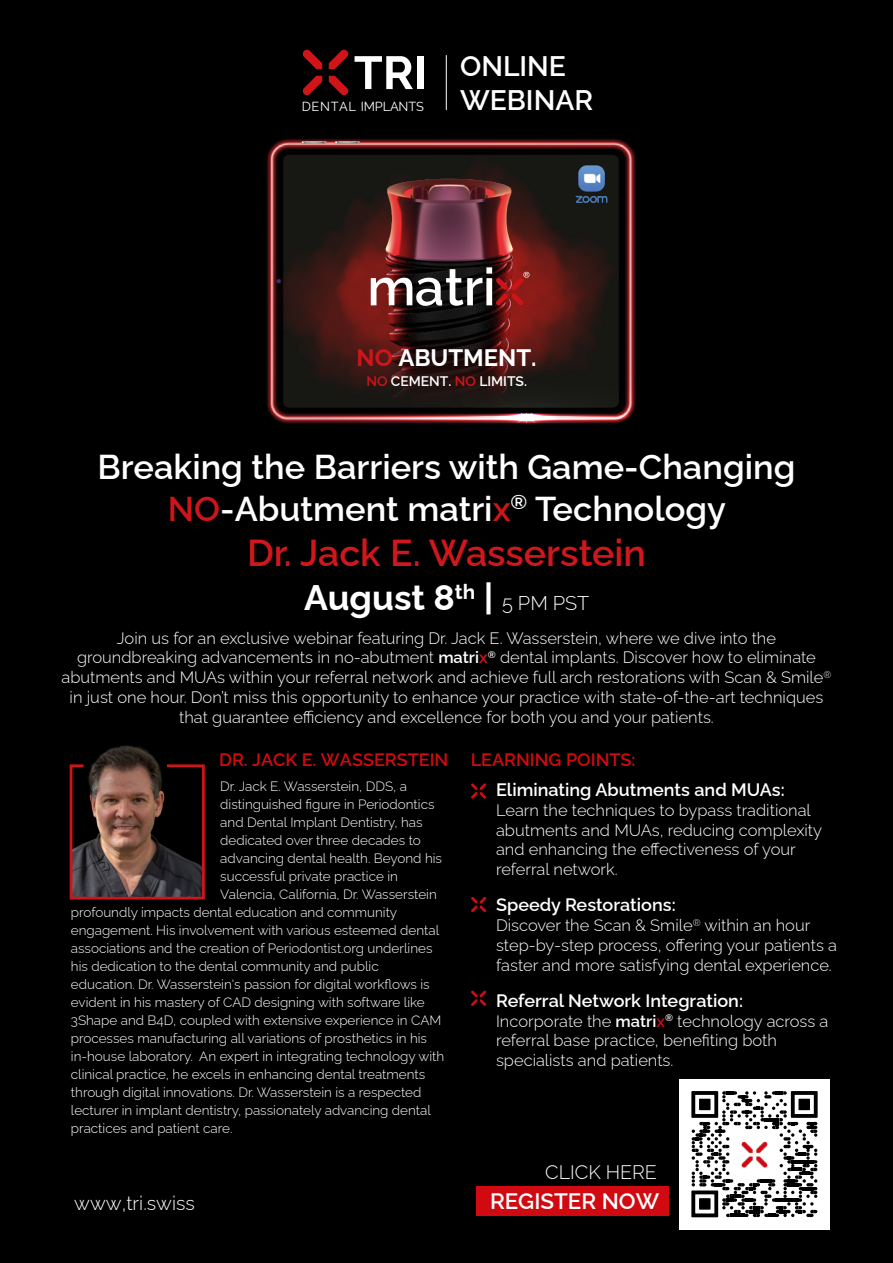
<style>
.page{position:relative;width:893px;height:1263px;background:#000}
.page>*{position:absolute;margin:0;border:0;box-sizing:border-box;transform-origin:0 0}
.t1{font:600 37.5px "Raleway";color:#cf171d}
.t2{font:700 35.4px "Raleway";color:#fff}
.t3{font:600 34.5px/41.4px "Raleway";color:#fff;text-align:center}
.t4{font:600 28.35px "Raleway";color:#fff}
.t5{font:700 23.85px "Raleway";color:#fff}
.t6{font:600 22.35px "Raleway";color:#fff}
.t7{font:300 19.65px "Raleway";color:#fff}
.t8{font:600 18px "Raleway";color:#fff}
.t9{font:600 18px "Raleway";color:#d10a11}
.t10{font:300 16.5px/19.8px "Raleway";color:#fff}
.t11{font:600 13.8px "Raleway";color:#fff}
.t12{font:300 13.5px "Raleway";color:#fff}
.t13{font:12.9px "Raleway";letter-spacing:-.015em;color:#fff}
.s1{color:#cf151a}
.s2{font-weight:300;font-size:19.95px}
.s3{font-weight:600}
.s4{font-weight:600;color:#cf151a}
.s5{font-weight:600;color:#d10a11}
</style>
<div class="page">
<svg style="left:355px;top:56px;width:58px;height:33px"></svg>
<div style="left:417px;top:56px;width:7px;height:33px;background:#fff"></div>
<svg style="left:329px;top:49px;width:20px;height:20px"></svg>
<svg style="left:302px;top:49px;width:20px;height:20px"></svg>
<svg style="left:329px;top:76px;width:20px;height:19px"></svg>
<svg style="left:302px;top:76px;width:20px;height:19px"></svg>
<hr style="left:446px;top:55px;width:1px;height:55px;background:#fff">
<svg style="left:471px;top:783px;width:15px;height:16px"></svg>
<svg style="left:471px;top:897px;width:15px;height:15px"></svg>
<svg style="left:471px;top:990px;width:15px;height:16px"></svg>
<div style="left:476px;top:1186px;width:193px;height:30px;background:#d10a11"></div>
<img style="left:94px;top:745px;width:64px;height:18px">
<svg style="left:69px;top:763px;width:136px;height:137px"></svg>
<img style="left:266px;top:109px;width:370px;height:315px">
<img style="left:368px;top:163px;width:159px;height:261px">
<svg style="left:371px;top:267px;width:158px;height:39px"></svg>
<img style="left:565px;top:159px;width:52px;height:50px">
<div style="left:679px;top:1079px;width:150px;height:150px;background:#fff"></div>
<svg style="left:691px;top:1091px;width:127px;height:126px"></svg>
<img style="left:731px;top:1131px;width:46px;height:46px">
<p class="t13" style="left:302px;top:99px;width:124px">DENTAL IMPLANTS</p>
<h3 class="t4" style="left:460px;top:43px;width:107px">ONLINE</h3>
<h3 class="t4" style="left:460px;top:77px;width:135px">WEBINAR</h3>
<h3 class="t5" style="left:356px;top:339px;width:182px"><span class="s1">NO</span> ABUTMENT.</h3>
<p class="t11" style="left:366px;top:370px;width:162px"><span class="s1">NO</span> CEMENT. <span class="s1">NO</span> LIMITS.</p>
<h3 class="t3" style="left:98px;top:442px;width:699px">Breaking the Barriers with Game-Changing<br><span class="s1">NO</span>-Abutment matri<span class="s1">x</span><sup>®</sup> Technology</h3>
<h1 class="t1" style="left:247px;top:522px;width:400px">Dr. Jack E. Wasserstein</h1>
<h2 class="t2" style="left:304px;top:570px;width:287px">August 8<sup>th</sup> | <span class="s2">5 PM PST</span></h2>
<p class="t10" style="left:61px;top:626px;width:771px;text-align:center">Join us for an exclusive webinar featuring Dr. Jack E. Wasserstein, where we dive into the groundbreaking advancements in no-abutment <span class="s3">matri</span><span class="s4">x</span><sup>®</sup> dental implants. Discover how to eliminate abutments and MUAs within your referral network and achieve full arch restorations with Scan &amp; Smile<sup>® </sup>in just one hour. Don’t miss this opportunity to enhance your practice with state-of-the-art techniques that guarantee efficiency and excellence for both you and your patients.</p>
<h3 class="t9" style="left:219px;top:745px;width:418px">DR. JACK E. WASSERSTEIN LEARNING POINTS:</h3>
<p class="t12" style="left:220px;top:775px;width:188px">Dr. Jack E. Wasserstein, DDS, a</p>
<p class="t12" style="left:220px;top:793px;width:216px">distinguished figure in Periodontics</p>
<p class="t12" style="left:220px;top:811px;width:204px">and Dental Implant Dentistry, has</p>
<p class="t12" style="left:220px;top:829px;width:202px">dedicated over three decades to</p>
<p class="t12" style="left:220px;top:847px;width:223px">advancing dental health. Beyond his</p>
<p class="t12" style="left:220px;top:865px;width:179px">successful private practice in</p>
<p class="t12" style="left:220px;top:883px;width:218px">Valencia, California, Dr. Wasserstein</p>
<p class="t12" style="left:71px;top:902px;width:328px">profoundly impacts dental education and community</p>
<p class="t12" style="left:71px;top:920px;width:370px">engagement. His involvement with various esteemed dental</p>
<p class="t12" style="left:71px;top:938px;width:363px">associations and the creation of Periodontist.org underlines</p>
<p class="t12" style="left:71px;top:956px;width:309px">his dedication to the dental community and public</p>
<p class="t12" style="left:71px;top:974px;width:360px">education. Dr. Wasserstein's passion for digital workflows is</p>
<p class="t12" style="left:71px;top:992px;width:355px">evident in his mastery of CAD designing with software like</p>
<p class="t12" style="left:71px;top:1010px;width:372px">3Shape and B4D, coupled with extensive experience in CAM</p>
<p class="t12" style="left:71px;top:1028px;width:358px">processes manufacturing all variations of prosthetics in his</p>
<p class="t12" style="left:71px;top:1046px;width:375px">in-house laboratory. An expert in integrating technology with</p>
<p class="t12" style="left:71px;top:1064px;width:356px">clinical practice, he excels in enhancing dental treatments</p>
<p class="t12" style="left:71px;top:1082px;width:352px">through digital innovations. Dr. Wasserstein is a respected</p>
<p class="t12" style="left:71px;top:1100px;width:361px">lecturer in implant dentistry, passionately advancing dental</p>
<p class="t12" style="left:71px;top:1118px;width:163px">practices and patient care.</p>
<h3 class="t7" style="left:74px;top:1188px;width:122px">www,tri.swiss</h3>
<h3 class="t8" style="left:496px;top:775px;width:290px">Eliminating Abutments and MUAs:</h3>
<p class="t10" style="left:496px;top:798px;width:328px">Learn the techniques to bypass traditional abutments and MUAs, reducing complexity and enhancing the effectiveness of your referral network.</p>
<h3 class="t8" style="left:496px;top:890px;width:181px">Speedy Restorations:</h3>
<p class="t10" style="left:496px;top:913px;width:342px">Discover the Scan &amp; Smile<sup>®</sup> within an hour step-by-step process, offering your patients a faster and more satisfying dental experience.</p>
<h3 class="t8" style="left:496px;top:986px;width:248px">Referral Network Integration:</h3>
<p class="t10" style="left:496px;top:1009px;width:334px">Incorporate the <span class="s3">matri</span><span class="s5">x</span><sup>®</sup> technology across a referral base practice, benefiting both specialists and patients.</p>
<h3 class="t7" style="left:545px;top:1157px;width:113px">CLICK HERE</h3>
<h3 class="t6" style="left:490px;top:1183px;width:171px">REGISTER NOW</h3>
</div>
